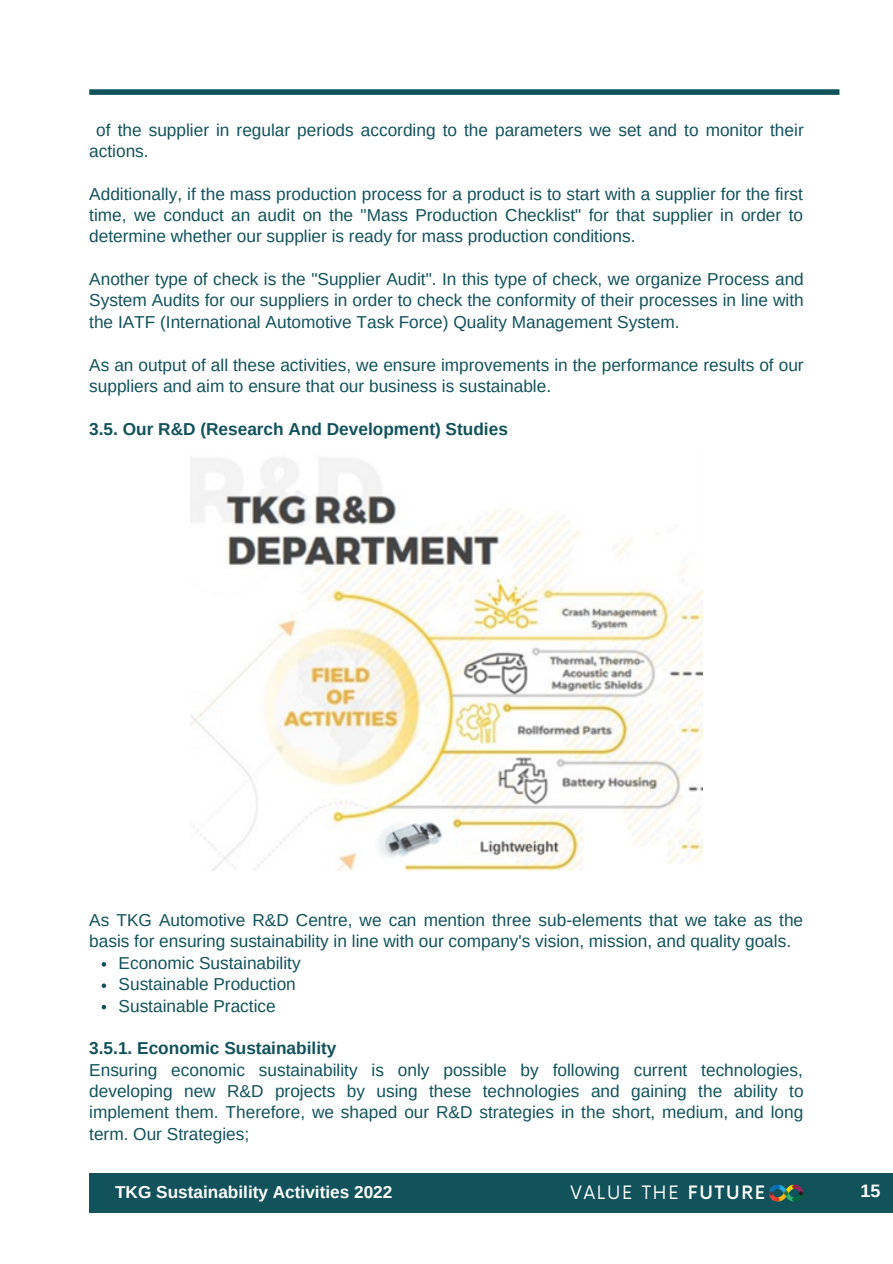
<style>
.page{position:relative;width:893px;height:1264px;background:#fff}
.page>*{position:absolute;margin:0;border:0;box-sizing:border-box;transform-origin:0 0}
.t1{font:18px "Now";letter-spacing:.1em;color:#fff}
.t2{font:700 18px "Arimo";color:#fff}
.t3{font:17.25px/21.3px "Arimo";color:#11525b}
.t4{font:700 17.25px "Arimo";color:#11525b}
.t5{font:700 17.25px "Arimo";color:#fff}
.s1{font-weight:500}
</style>
<div class="page">
<div style="left:89px;top:1173px;width:803px;height:39px;background:#11525b"></div>
<img style="left:769px;top:1184px;width:34px;height:18px">
<svg style="left:102px;top:962px;width:4px;height:4px"></svg>
<svg style="left:102px;top:983px;width:4px;height:4px"></svg>
<svg style="left:102px;top:1004px;width:4px;height:5px"></svg>
<img style="left:191px;top:457px;width:511px;height:413px">
<div style="left:89px;top:89px;width:750px;height:6px;background:#11525b"></div>
<p class="t3" style="left:89px;top:119px;width:716px;text-indent:7px">of the supplier in regular periods according to the parameters we set and to monitor their actions.</p>
<p class="t3" style="left:89px;top:183px;width:715px;text-align:justify">Additionally, if the mass production process for a product is to start with a supplier for the first time, we conduct an audit on the "Mass Production Checklist" for that supplier in order to determine whether our supplier is ready for mass production conditions.</p>
<p class="t3" style="left:89px;top:268px;width:716px;text-align:justify">Another type of check is the "Supplier Audit". In this type of check, we organize Process and System Audits for our suppliers in order to check the conformity of their processes in line with the IATF (International Automotive Task Force) Quality Management System.</p>
<p class="t3" style="left:89px;top:354px;width:715px">As an output of all these activities, we ensure improvements in the performance results of our suppliers and aim to ensure that our business is sustainable.</p>
<p class="t4" style="left:89px;top:419px;width:420px">3.5. Our R&amp;D (Research And Development) Studies</p>
<p class="t3" style="left:89px;top:909px;width:715px">As TKG Automotive R&amp;D Centre, we can mention three sub-elements that we take as the basis for ensuring sustainability in line with our company's vision, mission, and quality goals.</p>
<p class="t3" style="left:119px;top:952px;width:183px">Economic Sustainability<br>Sustainable Production<br>Sustainable Practice</p>
<p class="t4" style="left:89px;top:1038px;width:249px">3.5.1. Economic Sustainability</p>
<p class="t3" style="left:89px;top:1059px;width:715px;text-align:justify">Ensuring economic sustainability is only possible by following current technologies, developing new R&amp;D projects by using these technologies and gaining the ability to implement them. Therefore, we shaped our R&amp;D strategies in the short, medium, and long term. Our Strategies;</p>
<p class="t5" style="left:115px;top:1181px;width:279px">TKG Sustainability Activities 2022</p>
<p class="t1" style="left:570px;top:1182px;width:196px">VALUE THE <span class="s1">FUTURE</span></p>
<p class="t2" style="left:860px;top:1180px;width:21px">15</p>
</div>
